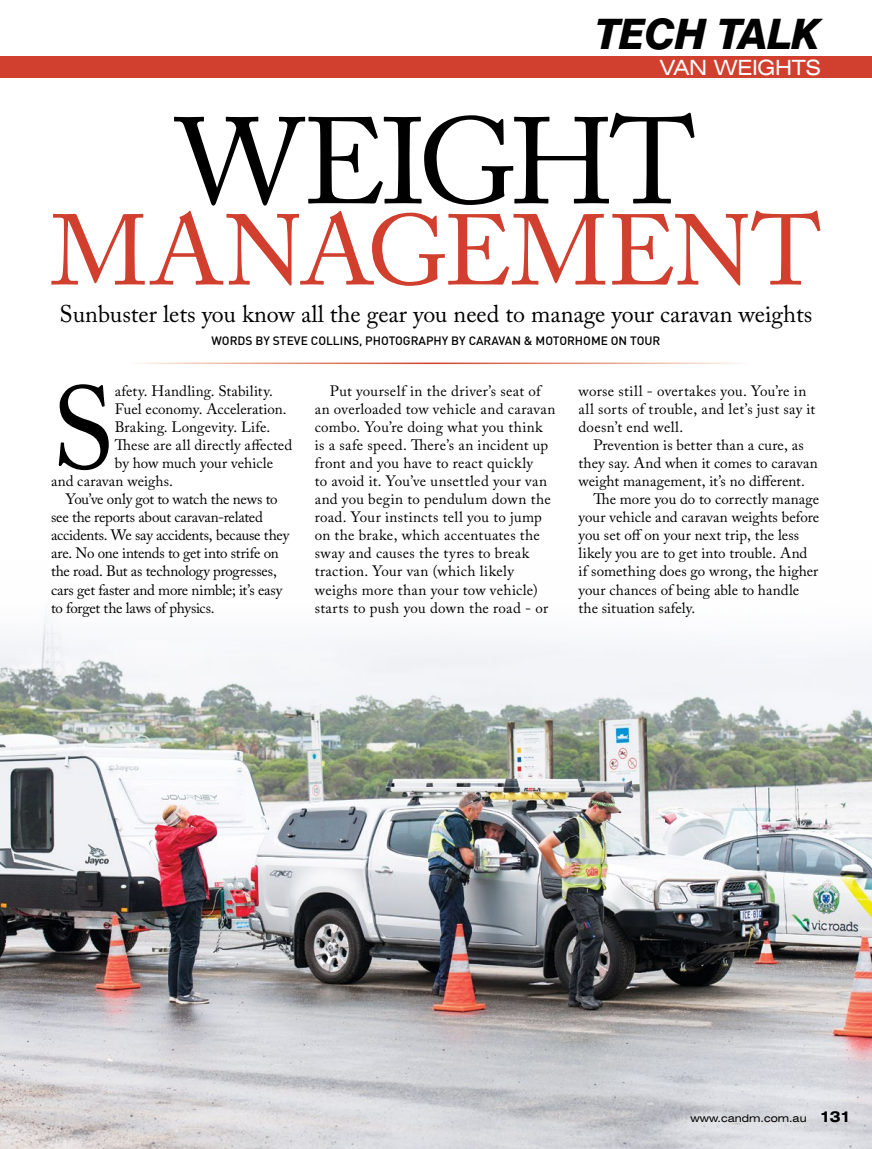
<style>
.page{position:relative;width:872px;height:1149px;background:#fff}
.page>*{position:absolute;margin:0;border:0;box-sizing:border-box;transform-origin:0 0}
.t1{font:121.35px "Adobe Caslon Pro";letter-spacing:-.04em;color:#000}
.t2{font:116.25px "Adobe Caslon Pro";color:#000}
.t3{font:99.15px "Adobe Caslon Pro";letter-spacing:-.01em;color:#d13f2e}
.t4{font:italic 800 42px "Swiss 721 BT";letter-spacing:-.025em;color:#000}
.t5{font:24px "Adobe Caslon Pro";color:#000}
.t6{font:expanded 21px "Swiss 721 BT";letter-spacing:-.015em;color:#fff}
.t7{font:15px/18px "Adobe Caslon Pro";letter-spacing:.01em;color:#000}
.t8{font:15px "Adobe Caslon Pro";letter-spacing:-.02em;color:#000}
.t9{font:15px "Adobe Caslon Pro";letter-spacing:-.015em;color:#000}
.t10{font:15px "Adobe Caslon Pro";letter-spacing:-.01em;color:#000}
.t11{font:500 12px "DIN";color:#000}
.t12{font:expanded 10.5px "Swiss 721 BT";color:#000}
.s1{font-weight:700;font-size:15px}
</style>
<div class="page">
<div style="left:0;top:56px;width:872px;height:21px;background:#d13f2e"></div>
<img style="left:0;top:614px;width:872px;height:534px">
<h3 class="t4" style="left:596px;top:8px;width:226px">TECH TALK</h3>
<h3 class="t6" style="left:659px;top:55px;width:163px">VAN WEIGHTS</h3>
<h1 class="t1" style="left:176px;top:90px;width:521px">WEIGHT</h1>
<h3 class="t3" style="left:51px;top:192px;width:772px">MANAGEMENT</h3>
<h3 class="t5" style="left:60px;top:300px;width:754px">Sunbuster lets you know all the gear you need to manage your caravan weights</h3>
<p class="t11" style="left:212px;top:332px;width:450px">WORDS BY STEVE COLLINS, PHOTOGRAPHY BY CARAVAN &amp; MOTORHOME ON TOUR</p>
<h2 class="t2" style="left:51px;top:360px;width:65px">S</h2>
<p class="t7" style="left:115px;top:382px;width:160px">afety. Handling. Stability.</p>
<p class="t7" style="left:115px;top:400px;width:173px">Fuel economy. Acceleration.</p>
<p class="t7" style="left:115px;top:418px;width:157px">Braking. Longevity. Life.</p>
<p class="t7" style="left:115px;top:436px;width:179px">These are all directly affected</p>
<p class="t7" style="left:115px;top:454px;width:160px">by how much your vehicle</p>
<p class="t7" style="left:51px;top:472px;width:123px">and caravan weighs.</p>
<p class="t8" style="left:66px;top:490px;width:213px">You’ve only got to watch the news to</p>
<p class="t10" style="left:51px;top:508px;width:213px">see the reports about caravan-related</p>
<p class="t9" style="left:51px;top:526px;width:240px">accidents. We say accidents, because they</p>
<p class="t8" style="left:51px;top:544px;width:229px">are. No one intends to get into strife on</p>
<p class="t8" style="left:51px;top:562px;width:227px">the road. But as technology progresses,</p>
<p class="t9" style="left:51px;top:580px;width:233px">cars get faster and more nimble; it’s easy</p>
<p class="t8" style="left:51px;top:598px;width:165px">to forget the laws of physics.</p>
<p class="t7" style="left:315px;top:382px;width:242px;text-indent:15px">Put yourself in the driver’s seat of an overloaded tow vehicle and caravan combo. You’re doing what you think is a safe speed. There’s an incident up front and you have to react quickly<br>to avoid it. You’ve unsettled your van and you begin to pendulum down the road. Your instincts tell you to jump on the brake, which accentuates the sway and causes the tyres to break traction. Your van (which likely weighs more than your tow vehicle) starts to push you down the road - or</p>
<p class="t7" style="left:578px;top:382px;width:238px">worse still - overtakes you. You’re in all sorts of trouble, and let’s just say it doesn’t end well.</p>
<p class="t7" style="left:593px;top:436px;width:212px">Prevention is better than a cure, as</p>
<p class="t7" style="left:578px;top:454px;width:241px">they say. And when it comes to caravan</p>
<p class="t7" style="left:578px;top:472px;width:228px">weight management, it’s no different.</p>
<p class="t7" style="left:593px;top:490px;width:227px">The more you do to correctly manage</p>
<p class="t7" style="left:578px;top:508px;width:242px">your vehicle and caravan weights before</p>
<p class="t7" style="left:578px;top:526px;width:222px">you set off on your next trip, the less</p>
<p class="t7" style="left:578px;top:544px;width:230px">likely you are to get into trouble. And</p>
<p class="t7" style="left:578px;top:562px;width:241px">if something does go wrong, the higher</p>
<p class="t7" style="left:578px;top:580px;width:222px">your chances of being able to handle</p>
<p class="t7" style="left:578px;top:598px;width:118px">the situation safely.</p>
<p class="t12" style="left:690px;top:1112px;width:162px">www.candm.com.au <span class="s1">131</span></p>
</div>
